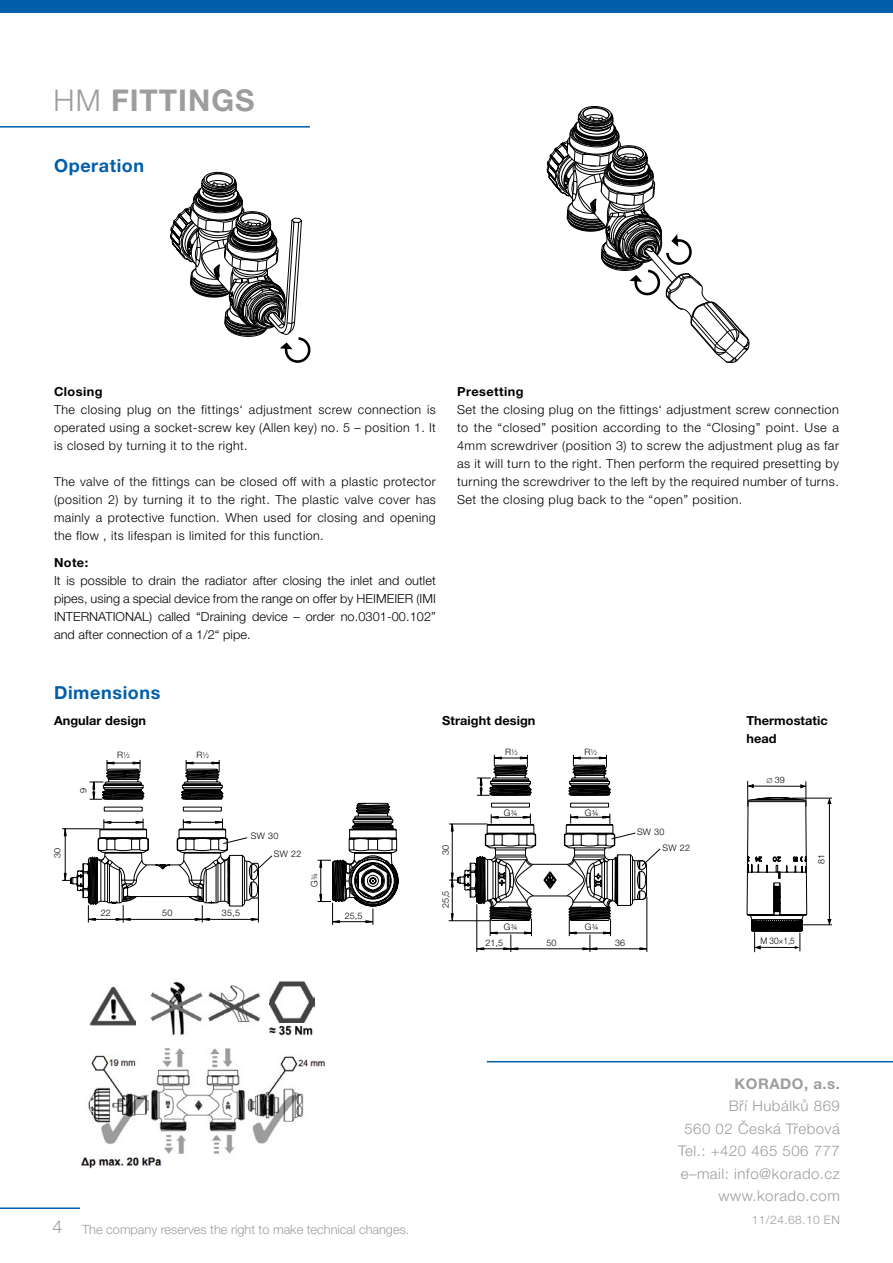
<style>
.page{position:relative;width:893px;height:1263px;background:#fff}
.page>*{position:absolute;margin:0;border:0;box-sizing:border-box;transform-origin:0 0}
.t1{font:700 30px "Helvetica Neue LT Pro";letter-spacing:.035em;color:#9c9d9d}
.t2{font:700 18px "Helvetica Neue LT Pro";letter-spacing:.035em;color:#005eaa}
.t3{font:300 18px "Helvetica Neue LT Pro";color:#9c9d9d}
.t4{font:300 14.7px/22.5px "Helvetica Neue LT Pro";letter-spacing:.035em;color:#9c9d9d;text-align:right}
.t5{font:700 14.7px "Helvetica Neue LT Pro";letter-spacing:.035em;color:#9c9d9d}
.t6{font:300 12.75px "Helvetica Neue LT Pro";color:#9c9d9d}
.t7{font:300 12.45px/18px "Helvetica Neue LT Pro";letter-spacing:.035em;color:#000;text-align:justify}
.t8{font:700 12.45px/18px "Helvetica Neue LT Pro";letter-spacing:.005em;color:#000}
.t9{font:700 12.45px "Helvetica Neue LT Pro";letter-spacing:.035em;color:#000}
.t10{font:300 11.7px "Helvetica Neue LT Pro";letter-spacing:.035em;color:#9c9d9d}
.t11{font:300 9px/17.9px "Helvetica Neue LT Pro";letter-spacing:.035em;color:#000}
.t12{font:300 9px "Helvetica Neue LT Pro";letter-spacing:.035em;color:#000;scale:.91 1}
.t13{font:300 8.85px "Helvetica Neue LT Pro";color:#000}
.s1{font-weight:300}
.s2{font-family:"Myriad Pro"}
</style>
<div class="page">
<svg style="left:746px;top:781px;width:86px;height:171px"></svg>
<div style="left:0;top:0;width:893px;height:13px;background:#005eaa"></div>
<hr style="left:0;top:1207px;width:80px;height:2px;background:#005eaa">
<hr style="left:487px;top:1061px;width:406px;height:1px;background:#005eaa">
<div style="left:766px;top:776px;width:19px;height:7px;background:#fff"></div>
<div style="left:818px;top:854px;width:8px;height:10px;background:#fff"></div>
<div style="left:757px;top:938px;width:42px;height:6px;background:#fff"></div>
<svg style="left:317px;top:802px;width:82px;height:123px"></svg>
<div style="left:345px;top:912px;width:17px;height:7px;background:#fff"></div>
<svg style="left:62px;top:760px;width:211px;height:163px"></svg>
<div style="left:59px;top:911px;width:19px;height:12px;background:#fff"></div>
<div style="left:54px;top:846px;width:9px;height:14px;background:#fff"></div>
<div style="left:80px;top:784px;width:9px;height:13px;background:#fff"></div>
<div style="left:162px;top:910px;width:10px;height:6px;background:#fff"></div>
<div style="left:101px;top:910px;width:10px;height:6px;background:#fff"></div>
<div style="left:222px;top:910px;width:18px;height:6px;background:#fff"></div>
<div style="left:251px;top:833px;width:27px;height:6px;background:#fff"></div>
<svg style="left:448px;top:755px;width:212px;height:197px"></svg>
<div style="left:504px;top:923px;width:13px;height:7px;background:#fff"></div>
<div style="left:504px;top:809px;width:13px;height:7px;background:#fff"></div>
<div style="left:585px;top:923px;width:13px;height:7px;background:#fff"></div>
<div style="left:585px;top:809px;width:13px;height:7px;background:#fff"></div>
<div style="left:486px;top:939px;width:17px;height:6px;background:#fff"></div>
<div style="left:543px;top:939px;width:17px;height:6px;background:#fff"></div>
<div style="left:611px;top:939px;width:18px;height:6px;background:#fff"></div>
<div style="left:442px;top:845px;width:7px;height:10px;background:#fff"></div>
<div style="left:637px;top:828px;width:27px;height:7px;background:#fff"></div>
<hr style="left:0;top:126px;width:310px;height:2px;background:#005eaa">
<svg style="left:170px;top:172px;width:140px;height:191px"></svg>
<svg style="left:547px;top:106px;width:202px;height:257px"></svg>
<img style="left:81px;top:1048px;width:244px;height:121px">
<img style="left:150px;top:981px;width:111px;height:54px">
<img style="left:269px;top:1025px;width:44px;height:11px">
<img style="left:270px;top:981px;width:44px;height:42px">
<img style="left:90px;top:986px;width:46px;height:40px">
<h1 class="t1" style="left:54px;top:82px;width:202px"><span class="s1">HM</span> FITTINGS</h1>
<h2 class="t2" style="left:54px;top:155px;width:92px">Operation</h2>
<p class="t9" style="left:54px;top:384px;width:50px">Closing</p>
<p class="t7" style="left:54px;top:401px;width:383px">The closing plug on the fittings‘ adjustment screw connection is operated using a socket-screw key (Allen key) no. 5 – position 1. It is closed by turning it to the right.</p>
<p class="t7" style="left:54px;top:473px;width:383px">The valve of the fittings can be closed off with a plastic protector (position 2) by turning it to the right. The plastic valve cover has mainly a protective function. When used for closing and opening the flow , its lifespan is limited for this function.</p>
<p class="t8" style="left:54px;top:554px;width:36px">Note:</p>
<p class="t7" style="left:54px;top:572px;width:383px">It is possible to drain the radiator after closing the inlet and outlet pipes, using a special device from the range on offer by HEIMEIER (IMI INTERNATIONAL) called “Draining device – order no.0301-00.102” and after connection of a 1/2“ pipe.</p>
<h2 class="t2" style="left:54px;top:681px;width:108px">Dimensions</h2>
<p class="t9" style="left:457px;top:384px;width:68px">Presetting</p>
<p class="t7" style="left:457px;top:401px;width:383px">Set the closing plug on the fittings‘ adjustment screw connection to the “closed” position according to the “Closing” point. Use a 4mm screwdriver (position 3) to screw the adjustment plug as far as it will turn to the right. Then perform the required presetting by turning the screwdriver to the left by the required number of turns.<br>Set the closing plug back to the “open” position.</p>
<p class="t8" style="left:54px;top:711px;width:94px">Angular design</p>
<p class="t13" style="left:117px;top:750px;width:14px">R<span class="s2">½</span></p>
<p class="t13" style="left:197px;top:750px;width:14px">R<span class="s2">½</span></p>
<p class="t8" style="left:442px;top:711px;width:95px">Straight design</p>
<p class="t13" style="left:505px;top:746px;width:14px">R<span class="s2">½</span></p>
<p class="t13" style="left:584px;top:746px;width:14px">R<span class="s2">½</span></p>
<p class="t8" style="left:746px;top:711px;width:83px">Thermostatic head</p>
<p class="t13" style="left:766px;top:774px;width:20px">∅ 39</p>
<p class="t13" style="left:78px;top:793px;width:7px;rotate:-90deg">9</p>
<p class="t11" style="left:504px;top:804px;width:15px">G<span class="s2">¾</span></p>
<p class="t11" style="left:585px;top:804px;width:15px">G<span class="s2">¾</span></p>
<p class="t13" style="left:52px;top:858px;width:12px;rotate:-90deg">30</p>
<p class="t11" style="left:274px;top:827px;width:29px;text-indent:-23px">SW 30<br>SW 22</p>
<p class="t11" style="left:437px;top:855px;width:12px;rotate:-90deg">30</p>
<p class="t11" style="left:662px;top:824px;width:29px;line-height:15.9px;text-indent:-26px">SW 30<br>SW 22</p>
<p class="t13" style="left:816px;top:864px;width:12px;rotate:-90deg">81</p>
<p class="t11" style="left:305px;top:887px;width:15px;rotate:-90deg">G<span class="s2">¾</span></p>
<p class="t11" style="left:101px;top:904px;width:12px">22</p>
<p class="t11" style="left:162px;top:904px;width:12px">50</p>
<p class="t11" style="left:222px;top:904px;width:20px">35,5</p>
<p class="t11" style="left:345px;top:906px;width:19px">25,5</p>
<p class="t11" style="left:437px;top:908px;width:19px;rotate:-90deg">25,5</p>
<p class="t11" style="left:504px;top:917px;width:15px">G<span class="s2">¾</span></p>
<p class="t11" style="left:585px;top:917px;width:15px">G<span class="s2">¾</span></p>
<p class="t11" style="left:486px;top:933px;width:19px">21,5</p>
<p class="t11" style="left:546px;top:933px;width:12px">50</p>
<p class="t11" style="left:615px;top:933px;width:12px">36</p>
<p class="t12" style="left:760px;top:935px;width:39px">M 30×1,5</p>
<h2 class="t3" style="left:52px;top:1216px;width:12px">4</h2>
<p class="t6" style="left:82px;top:1221px;width:329px">The company reserves the right to make technical changes.</p>
<p class="t5" style="left:735px;top:1074px;width:107px">KORADO, a.s.</p>
<p class="t4" style="left:678px;top:1094px;width:163px">Bří Hubálků 869<br>560 02 Česká Třebová<br>Tel.: +420 465 506 777 e–mail: info@korado.cz www.korado.com</p>
<p class="t10" style="left:752px;top:1212px;width:90px">11/24.68.10 EN</p>
</div>
